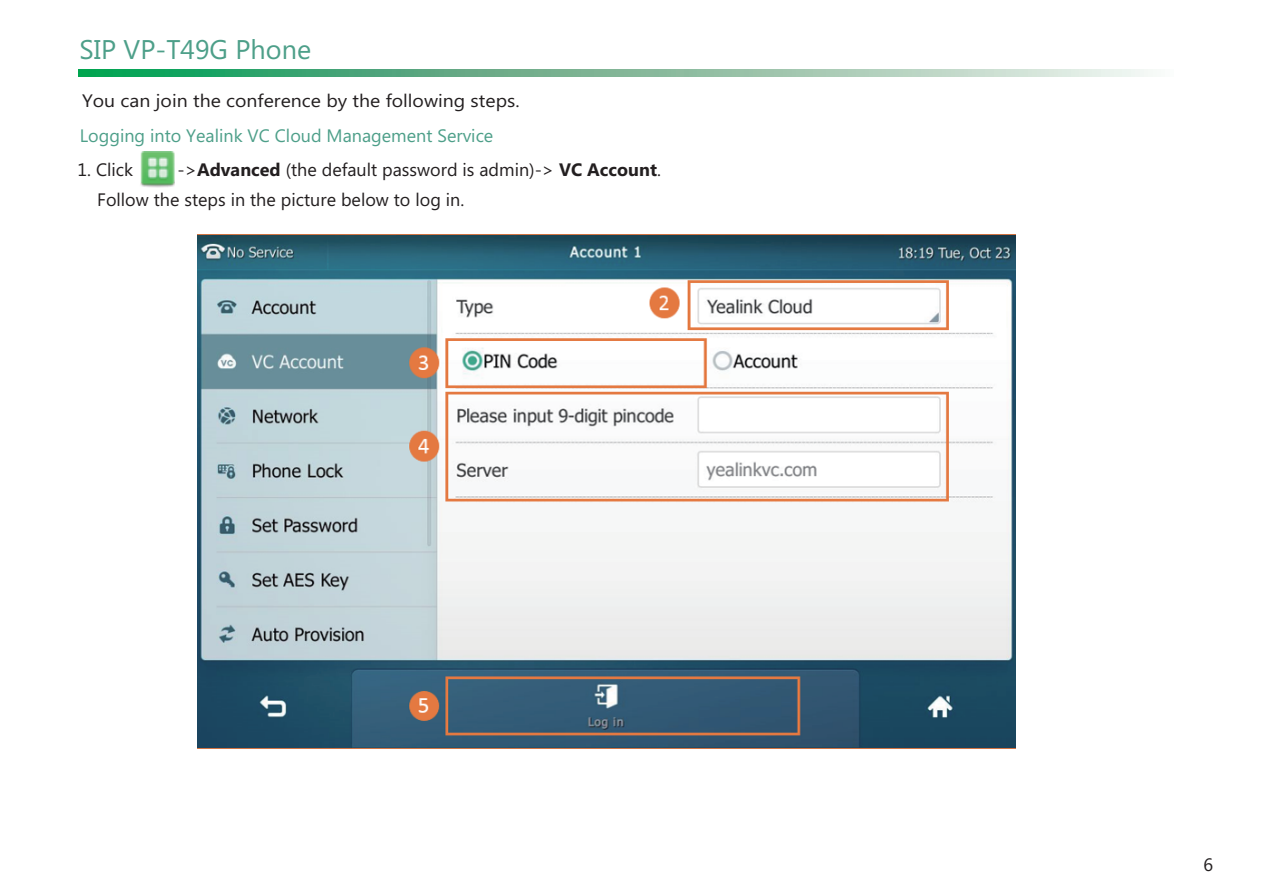
<style>
.page{position:relative;width:1263px;height:893px;background:#fff}
.page>*{position:absolute;margin:0;border:0;box-sizing:border-box;transform-origin:0 0}
.t1{font:27px "Microsoft Phags Pa";color:#4d9f89}
.t2{font:18px/30px "Microsoft Phags Pa";color:#231f20}
.t3{font:18px "Microsoft Phags Pa";color:#231f20;scale:1.08 1}
.t4{font:18px "Microsoft Phags Pa";color:#4d9f89}
.s1{font-weight:700}
</style>
<div class="page">
<img style="left:140px;top:152px;width:35px;height:35px">
<svg style="left:78px;top:70px;width:1070px;height:7px;background:#7cbc9a"></svg>
<img style="left:197px;top:234px;width:819px;height:514px">
<h1 class="t1" style="left:80px;top:31px;width:233px">SIP VP-T49G Phone</h1>
<p class="t3" style="left:82px;top:88px;width:407px">You can join the conference by the following steps.</p>
<p class="t4" style="left:80px;top:123px;width:415px">Logging into Yealink VC Cloud Management Service</p>
<p class="t2" style="left:97px;top:154px;width:565px;text-indent:80px">-&gt;<span class="s1">Advanced</span> (the default password is admin)-&gt; <span class="s1">VC Account</span>.<br>Follow the steps in the picture below to log in.</p>
<p class="t2" style="left:78px;top:154px;width:57px">1. Click</p>
<p class="t2" style="left:1203px;top:849px;width:11px">6</p>
</div>
